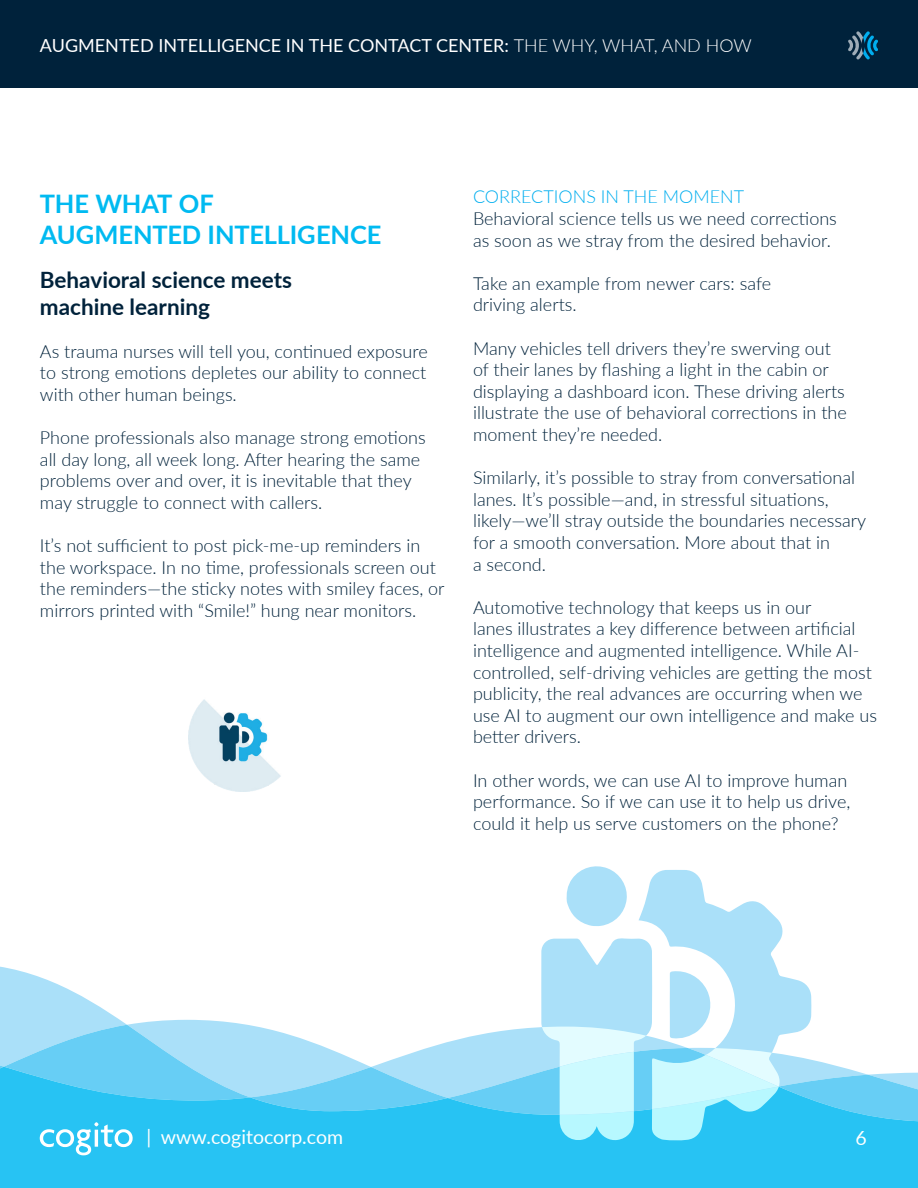
<style>
.page{position:relative;width:918px;height:1188px;background:#fff}
.page>*{position:absolute;margin:0;border:0;box-sizing:border-box;transform-origin:0 0}
.t1{font:700 25.5px/30.6px "Lato";letter-spacing:-.005em;color:#00baf1}
.t2{font:700 22.5px/27px "Lato";color:#00223b}
.t3{font:19.5px "Lato";color:#fff}
.t4{font:300 18px/21.6px "Lato";color:#00223b}
.t5{font:18px "Lato";color:#fff}
.t6{font:300 18px "Lato";color:#00aeef}
.s1{font-weight:300}
</style>
<div class="page">
<svg style="left:0;top:966px;width:812px;height:54px"></svg>
<svg style="left:0;top:1020px;width:248px;height:47px"></svg>
<svg style="left:4px;top:1025px;width:836px;height:42px;fill:#aae0f9"></svg>
<svg style="left:0;top:1067px;width:918px;height:121px;background:#3dc7f3"></svg>
<div style="left:0;top:0;width:918px;height:88px;background:#00223b"></div>
<svg style="left:40px;top:1122px;width:93px;height:33px"></svg>
<svg style="left:848px;top:31px;width:30px;height:29px"></svg>
<img style="left:188px;top:699px;width:93px;height:93px">
<svg style="left:639px;top:870px;width:172px;height:271px"></svg>
<svg style="left:541px;top:938px;width:111px;height:204px;background:#abe6fa"></svg>
<svg style="left:566px;top:866px;width:61px;height:60px"></svg>
<svg style="left:670px;top:970px;width:43px;height:69px"></svg>
<p class="t5" style="left:40px;top:32px;width:713px">AUGMENTED INTELLIGENCE IN THE CONTACT CENTER: <span class="s1">THE WHY, WHAT, AND HOW</span></p>
<h1 class="t1" style="left:40px;top:188px;width:343px">THE WHAT OF<br>AUGMENTED INTELLIGENCE</h1>
<p class="t2" style="left:40px;top:265px;width:254px">Behavioral science meets machine learning</p>
<p class="t4" style="left:40px;top:340px;width:389px;text-align:justify">As trauma nurses will tell you, continued exposure to strong emotions depletes our ability to connect with other human beings.</p>
<p class="t4" style="left:40px;top:426px;width:387px">Phone professionals also manage strong emotions all day long, all week long. After hearing the same problems over and over, it is inevitable that they may struggle to connect with callers.</p>
<p class="t4" style="left:40px;top:534px;width:406px">It’s not sufficient to post pick-me-up reminders in the workspace. In no time, professionals screen out the reminders—the sticky notes with smiley faces, or mirrors printed with “Smile!” hung near monitors.</p>
<p class="t6" style="left:473px;top:184px;width:273px">CORRECTIONS IN THE MOMENT</p>
<p class="t4" style="left:473px;top:207px;width:365px">Behavioral science tells us we need corrections as soon as we stray from the desired behavior.</p>
<p class="t4" style="left:473px;top:272px;width:300px">Take an example from newer cars: safe driving alerts.</p>
<p class="t4" style="left:473px;top:337px;width:375px">Many vehicles tell drivers they’re swerving out of their lanes by flashing a light in the cabin or displaying a dashboard icon. These driving alerts illustrate the use of behavioral corrections in the moment they’re needed.</p>
<p class="t4" style="left:473px;top:466px;width:395px">Similarly, it’s possible to stray from conversational lanes. It’s possible—and, in stressful situations, likely—we’ll stray outside the boundaries necessary for a smooth conversation. More about that in<br>a second.</p>
<p class="t4" style="left:473px;top:596px;width:406px">Automotive technology that keeps us in our<br>lanes illustrates a key difference between artificial intelligence and augmented intelligence. While AI&shy;controlled, self-driving vehicles are getting the most publicity, the real advances are occurring when we use AI to augment our own intelligence and make us better drivers.</p>
<p class="t4" style="left:473px;top:769px;width:379px">In other words, we can use AI to improve human performance. So if we can use it to help us drive, could it help us serve customers on the phone?</p>
<p class="t3" style="left:147px;top:1123px;width:198px">| www.cogitocorp.com</p>
<p class="t3" style="left:856px;top:1124px;width:13px">6</p>
</div>
